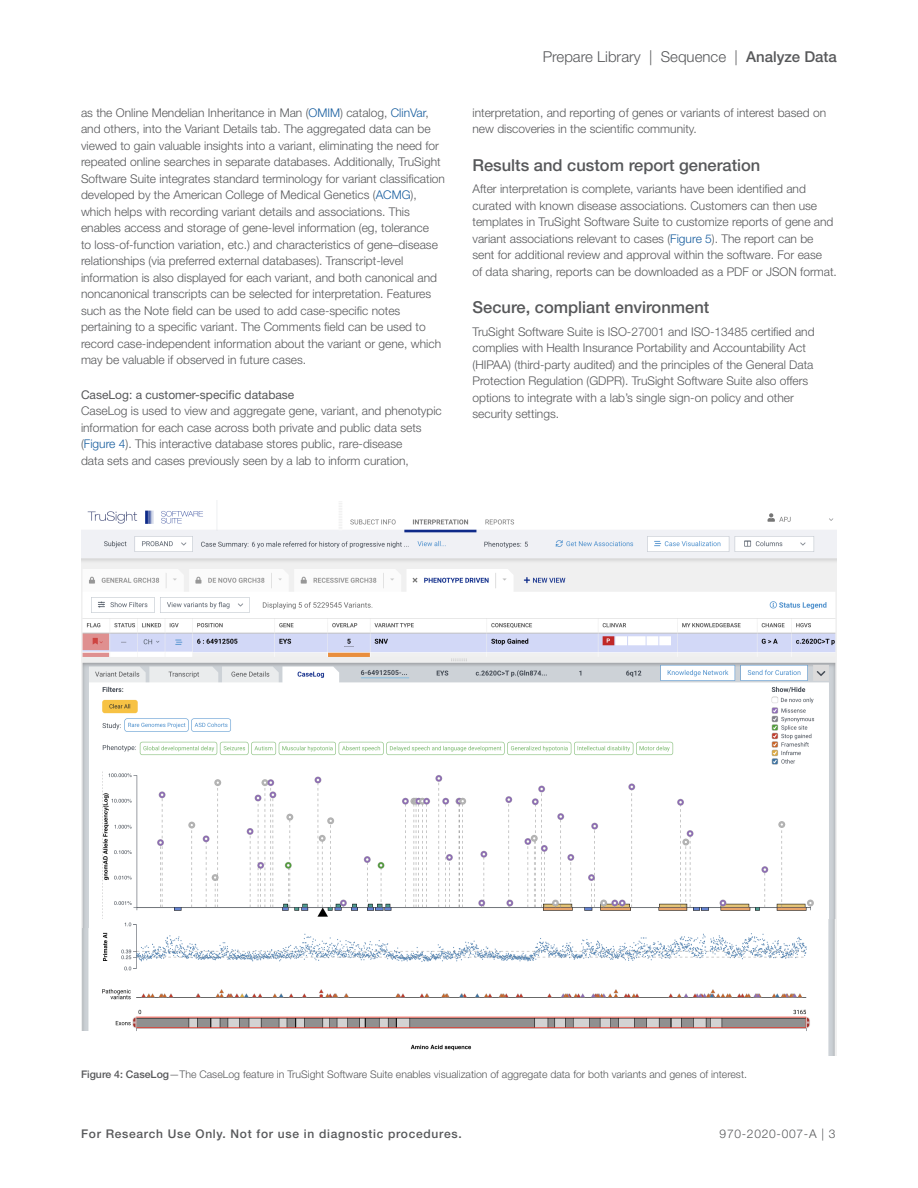
<style>
.page{position:relative;width:918px;height:1188px;background:#fff}
.page>*{position:absolute;margin:0;border:0;box-sizing:border-box;transform-origin:0 0}
.A-Head{font:500 16.5px "Helvetica Neue LT Std";color:#57585a}
.t1{font:300 15px "Helvetica Neue LT Std";color:#57585a}
.Body_Copy{font:300 12px/16.5px "Helvetica Neue LT Std";color:#57585a}
.t2{font:500 12px "Helvetica Neue LT Std";letter-spacing:.06em;color:#57585a}
.C-Head{font:12px "Helvetica Neue LT Std";color:#57585a}
.Body_Copy-2{font:300 12px "Helvetica Neue LT Std";letter-spacing:.06em;color:#57585a}
.Figure_Caption{font:300 10.5px "Helvetica Neue LT Std";color:#57585a}
.s1{color:#175d9e}
.s2{font-weight:500}
</style>
<div class="page">
<img style="left:81px;top:501px;width:756px;height:427px">
<img style="left:81px;top:928px;width:8px;height:103px">
<img style="left:99px;top:920px;width:738px;height:136px">
<div style="left:221px;top:505px;width:113px;height:22px;background:#fff"></div>
<p class="Body_Copy" style="left:81px;top:104px;width:366px">as the Online Mendelian Inheritance in Man (<span class="s1">OMIM</span>) catalog, <span class="s1">ClinVar</span>, and others, into the Variant Details tab. The aggregated data can be viewed to gain valuable insights into a variant, eliminating the need for repeated online searches in separate databases. Additionally, TruSight Software Suite integrates standard terminology for variant classification developed by the American College of Medical Genetics (<span class="s1">ACMG</span>), which helps with recording variant details and associations. This enables access and storage of gene-level information (eg, tolerance<br>to loss-of-function variation, etc.) and characteristics of gene–disease relationships (via preferred external databases). Transcript-level information is also displayed for each variant, and both canonical and noncanonical transcripts can be selected for interpretation. Features such as the Note field can be used to add case-specific notes pertaining to a specific variant. The Comments field can be used to record case-independent information about the variant or gene, which may be valuable if observed in future cases.</p>
<p class="C-Head" style="left:81px;top:387px;width:215px">CaseLog: a customer-specific database</p>
<p class="Body_Copy" style="left:81px;top:402px;width:362px">CaseLog is used to view and aggregate gene, variant, and phenotypic information for each case across both private and public data sets (<span class="s1">Figure 4</span>). This interactive database stores public, rare-disease<br>data sets and cases previously seen by a lab to inform curation,</p>
<p class="t1" style="left:543px;top:47px;width:296px">Prepare Library | Sequence | <span class="s2">Analyze Data</span></p>
<p class="Body_Copy" style="left:472px;top:104px;width:355px">interpretation, and reporting of genes or variants of interest based on new discoveries in the scientific community.</p>
<p class="A-Head" style="left:472px;top:155px;width:289px">Results and custom report generation</p>
<p class="Body_Copy" style="left:472px;top:180px;width:366px">After interpretation is complete, variants have been identified and curated with known disease associations. Customers can then use templates in TruSight Software Suite to customize reports of gene and variant associations relevant to cases (<span class="s1">Figure 5</span>). The report can be sent for additional review and approval within the software. For ease<br>of data sharing, reports can be downloaded as a PDF or JSON format.</p>
<p class="A-Head" style="left:472px;top:297px;width:238px">Secure, compliant environment</p>
<p class="Body_Copy" style="left:472px;top:323px;width:344px">TruSight Software Suite is ISO-27001 and ISO-13485 certified and complies with Health Insurance Portability and Accountability Act (HIPAA) (third-party audited) and the principles of the General Data Protection Regulation (GDPR). TruSight Software Suite also offers options to integrate with a lab’s single sign-on policy and other security settings.</p>
<p class="Figure_Caption" style="left:81px;top:1068px;width:668px"><span class="s2">Figure 4: CaseLog</span>—The CaseLog feature in TruSight Software Suite enables visualization of aggregate data for both variants and genes of interest.</p>
<p class="t2" style="left:81px;top:1126px;width:382px">For Research Use Only. Not for use in diagnostic procedures.</p>
<p class="Body_Copy-2" style="left:720px;top:1126px;width:117px">970-2020-007-A | 3</p>
</div>
